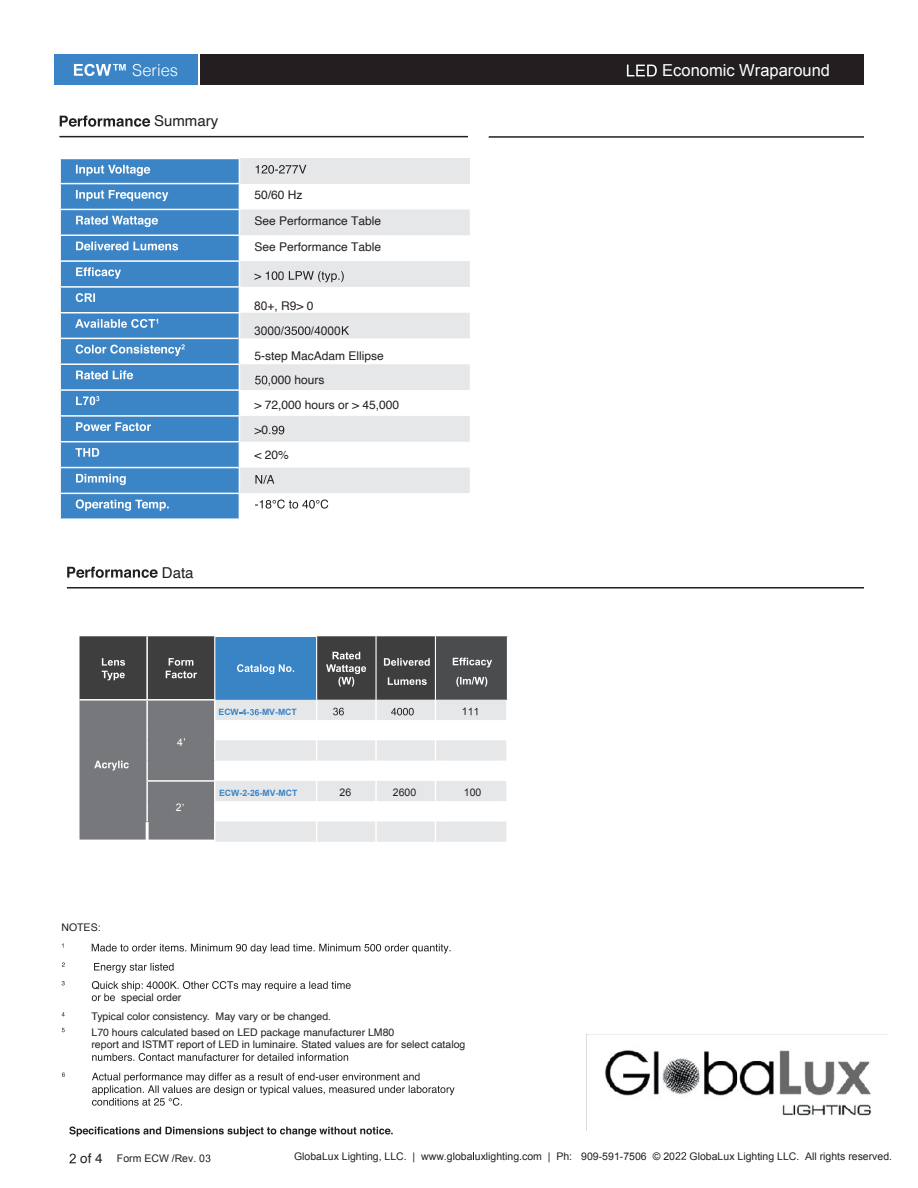
<style>
.page{position:relative;width:918px;height:1188px;background:#fff}
.page>*{position:absolute;margin:0;border:0;box-sizing:border-box;transform-origin:0 0}
.t1{font:16.5px "Arial";color:#fff}
.t2{font:300 16.5px "Helvetica";color:#fff}
.t3{font:700 16.5px "Arial";color:#fff}
.t4{font:15px "Helvetica";color:#231f20}
.t5{font:12px/25.2px "Helvetica";color:#231f20}
.t6{font:12px "Arial";color:#231f20}
.t7{font:10.5px/19px "Helvetica";color:#231f20}
.t8{font:10.5px "Arial";color:#231f20}
.t9{font:10.5px "Arial";color:#fff}
.t10{font:700 8.7px "Arial";color:#3b84c5}
.s1{font-family:"Arial"}
.s2{font-family:"Helvetica";font-size:13.5px}
</style>
<div class="page">
<div style="left:201px;top:54px;width:663px;height:30px;background:#231f20"></div>
<div style="left:54px;top:54px;width:143px;height:30px;background:#3b84c5"></div>
<hr style="left:59px;top:136px;width:409px;height:1px;background:#231f20">
<svg style="left:60px;top:116px;width:90px;height:11px"></svg>
<div style="left:61px;top:159px;width:178px;height:359px;background:#3b84c5"></div>
<div style="left:239px;top:158px;width:231px;height:26px;background:#e6e7e9"></div>
<svg style="left:240px;top:209px;width:230px;height:284px;fill:#e6e7e9"></svg>
<hr style="left:59px;top:158px;width:181px;height:1px;background:#fff">
<hr style="left:59px;top:183px;width:181px;height:1px;background:#fff">
<hr style="left:59px;top:209px;width:181px;height:1px;background:#fff">
<hr style="left:59px;top:235px;width:181px;height:1px;background:#fff">
<hr style="left:59px;top:260px;width:181px;height:2px;background:#fff">
<hr style="left:59px;top:286px;width:181px;height:2px;background:#fff">
<hr style="left:59px;top:312px;width:181px;height:1px;background:#fff">
<hr style="left:59px;top:363px;width:181px;height:2px;background:#fff">
<hr style="left:59px;top:389px;width:181px;height:2px;background:#fff">
<hr style="left:59px;top:415px;width:181px;height:2px;background:#fff">
<hr style="left:59px;top:441px;width:181px;height:1px;background:#fff">
<hr style="left:61px;top:338px;width:178px;height:1px;background:#fff">
<hr style="left:59px;top:493px;width:181px;height:1px;background:#fff">
<svg style="left:239px;top:159px;width:1px;height:334px"></svg>
<hr style="left:61px;top:467px;width:178px;height:1px;background:#fff">
<svg style="left:76px;top:165px;width:74px;height:11px"></svg>
<svg style="left:76px;top:190px;width:92px;height:11px"></svg>
<svg style="left:76px;top:216px;width:82px;height:11px"></svg>
<svg style="left:76px;top:242px;width:102px;height:8px"></svg>
<svg style="left:76px;top:267px;width:45px;height:12px"></svg>
<svg style="left:76px;top:293px;width:19px;height:9px"></svg>
<svg style="left:75px;top:319px;width:83px;height:9px"></svg>
<svg style="left:76px;top:344px;width:109px;height:12px"></svg>
<svg style="left:76px;top:370px;width:57px;height:9px"></svg>
<svg style="left:76px;top:396px;width:23px;height:9px"></svg>
<svg style="left:76px;top:422px;width:75px;height:9px"></svg>
<svg style="left:75px;top:448px;width:24px;height:9px"></svg>
<svg style="left:76px;top:474px;width:50px;height:11px"></svg>
<svg style="left:76px;top:499px;width:93px;height:12px"></svg>
<svg style="left:256px;top:165px;width:50px;height:9px"></svg>
<svg style="left:285px;top:326px;width:35px;height:9px"></svg>
<svg style="left:342px;top:326px;width:7px;height:9px"></svg>
<svg style="left:255px;top:376px;width:12px;height:8px"></svg>
<svg style="left:255px;top:428px;width:6px;height:6px"></svg>
<svg style="left:272px;top:426px;width:12px;height:8px"></svg>
<svg style="left:255px;top:475px;width:19px;height:9px"></svg>
<svg style="left:255px;top:500px;width:73px;height:9px"></svg>
<hr style="left:67px;top:587px;width:797px;height:2px;background:#231f20">
<svg style="left:67px;top:567px;width:91px;height:11px"></svg>
<hr style="left:489px;top:136px;width:375px;height:2px;background:#231f20">
<svg style="left:62px;top:981px;width:3px;height:4px"></svg>
<svg style="left:92px;top:981px;width:259px;height:20px"></svg>
<svg style="left:62px;top:1012px;width:3px;height:5px"></svg>
<svg style="left:92px;top:1053px;width:256px;height:8px"></svg>
<svg style="left:69px;top:1127px;width:324px;height:10px"></svg>
<svg style="left:675px;top:1152px;width:11px;height:8px"></svg>
<img style="left:587px;top:1034px;width:300px;height:82px">
<svg style="left:92px;top:944px;width:359px;height:10px"></svg>
<svg style="left:62px;top:962px;width:3px;height:5px"></svg>
<svg style="left:94px;top:963px;width:80px;height:10px"></svg>
<svg style="left:92px;top:1073px;width:363px;height:33px"></svg>
<svg style="left:254px;top:271px;width:23px;height:9px"></svg>
<svg style="left:289px;top:271px;width:55px;height:11px"></svg>
<svg style="left:69px;top:1154px;width:7px;height:9px"></svg>
<svg style="left:206px;top:1155px;width:4px;height:7px"></svg>
<svg style="left:74px;top:64px;width:9px;height:12px"></svg>
<svg style="left:96px;top:64px;width:30px;height:12px"></svg>
<svg style="left:627px;top:65px;width:30px;height:11px"></svg>
<svg style="left:80px;top:636px;width:428px;height:206px"></svg>
<h1 class="t3" style="left:84px;top:59px;width:13px">C</h1>
<h1 class="t2" style="left:132px;top:56px;width:47px">Series</h1>
<h1 class="t1" style="left:662px;top:60px;width:169px">Economic Wraparound</h1>
<h2 class="t4" style="left:154px;top:110px;width:66px">Summary</h2>
<p class="t5" style="left:255px;top:183px;width:128px">50/60 Hz<br>See Performance Table</p>
<p class="t5" style="left:255px;top:235px;width:128px">See Performance Table</p>
<p class="t6" style="left:278px;top:268px;width:8px">0</p>
<p class="t5" style="left:254px;top:294px;width:61px"><span class="s1">80</span>+, R<span class="s1">9</span>&gt; 0</p>
<p class="t6" style="left:254px;top:323px;width:32px">3000/</p>
<p class="t6" style="left:311px;top:323px;width:32px">/ 000</p>
<p class="t5" style="left:255px;top:343px;width:131px">5-step MacAdam Ellipse</p>
<p class="t5" style="left:268px;top:368px;width:58px">,000 hours</p>
<p class="t5" style="left:255px;top:393px;width:146px">&gt; 72,000 hours or &gt; 45,000</p>
<p class="t5" style="left:262px;top:418px;width:12px">0.</p>
<p class="t5" style="left:255px;top:442px;width:36px">&lt; 20%</p>
<h2 class="t4" style="left:162px;top:561px;width:33px">Data</h2>
<p class="t7" style="left:62px;top:918px;width:41px">NOTES:</p>
<p class="t9" style="left:177px;top:735px;width:7px">4</p>
<p class="t9" style="left:176px;top:801px;width:7px">2</p>
<p class="t10" style="left:219px;top:706px;width:80px">ECW 4- -MV-MCT</p>
<p class="t8" style="left:462px;top:705px;width:7px">1</p>
<p class="t10" style="left:219px;top:787px;width:80px">ECW-2-26-MV-MCT</p>
<p class="t8" style="left:340px;top:786px;width:13px">26</p>
<p class="t8" style="left:393px;top:786px;width:25px">2600</p>
<p class="t8" style="left:464px;top:786px;width:19px">100</p>
<p class="t7" style="left:92px;top:988px;width:241px;text-indent:30px">special order<br>Typical color consistency. May vary or be changed.</p>
<p class="t7" style="left:92px;top:1026px;width:375px;line-height:12.6px">L70 hours calculated based on LED package manufacturer LM80<br>report and ISTMT report of LED in luminaire. Stated values are for select catalog</p>
<p class="t8" style="left:80px;top:1152px;width:126px"><span class="s2">of 4</span> Form ECW /Rev. 0</p>
<p class="t8" style="left:294px;top:1149px;width:382px">GlobaLux Lighting, LLC. | www.globa uxlighting.com | Ph: 909-591-7506 © 20</p>
<p class="t8" style="left:690px;top:1149px;width:204px">GlobaLux Lighting LLC. All rights reserved.</p>
</div>
